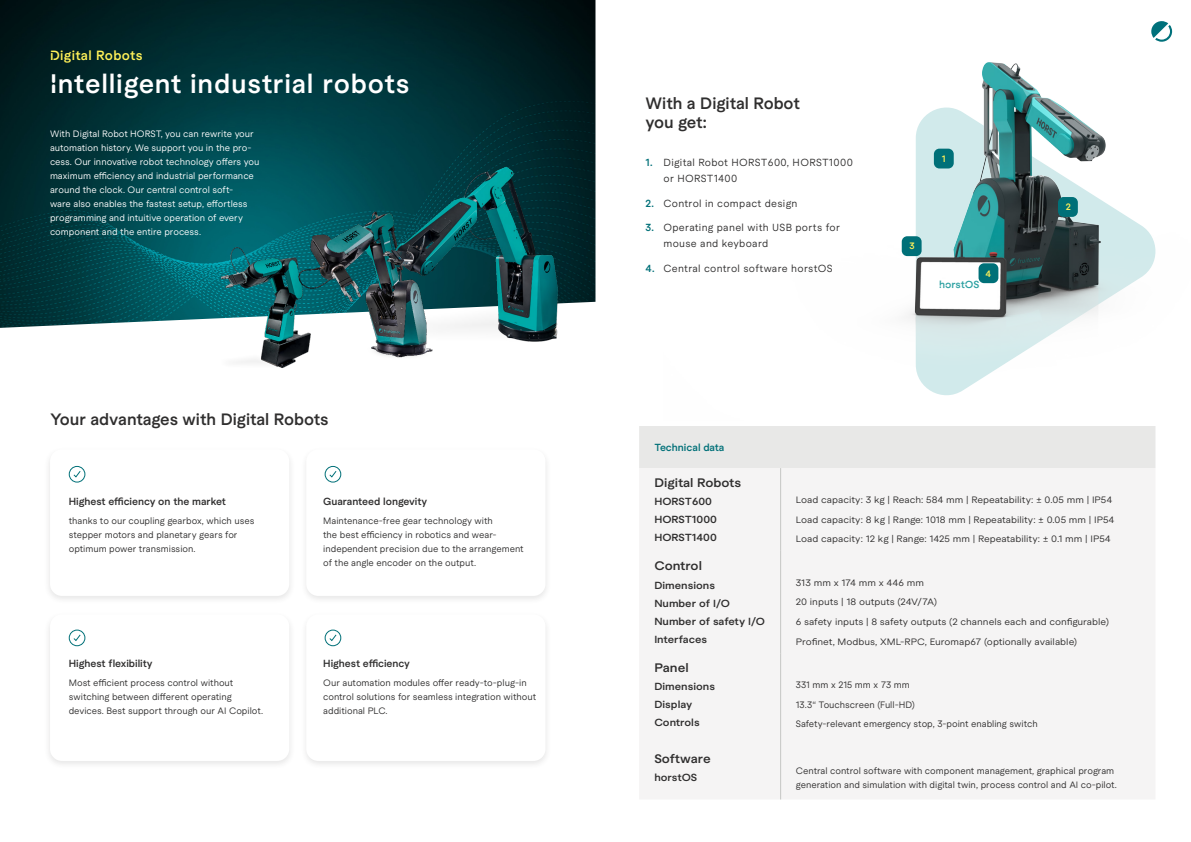
<style>
.page{position:relative;width:1191px;height:842px;background:#fff}
.page>*{position:absolute;margin:0;border:0;box-sizing:border-box;transform-origin:0 0}
.t1{font:600 26px "Macan";letter-spacing:.03em;color:#fff}
.t2{font:600 16px/19.2px "Macan";letter-spacing:-.005em;color:#2f2e2e}
.t3{font:600 13px "Macan";letter-spacing:.03em;color:#fff158}
.t4{font:600 12px "Macan";color:#2f2e2e;scale:1.07 1}
.t5{font:10px/16px "Macan";letter-spacing:.03em;color:#2f2e2e}
.t6{font:600 10px/18px "Macan";color:#2f2e2e;scale:1.07 1}
.t7{font:600 10px "Macan";color:#2f2e2e}
.t8{font:600 10px "Macan";color:#007078}
.t9{font:600 10px "Macan";color:#2ea1a2}
.t10{font:9px/14px "Macan";color:#2f2e2e}
.t11{font:9px/19.7px "Macan";color:#2f2e2e;scale:1.07 1}
.t12{font:9px/14px "Macan";color:#fff}
.t13{font:600 9px "Macan";color:#fff158}
.s1{font-family:"Macan Stencil"}
.s2{font-weight:600;color:#007078}
</style>
<div class="page">
<img style="left:0;top:0;width:595px;height:328px">
<div style="left:44px;top:446px;width:251px;height:159px;background:#fafafa"></div>
<div style="left:50px;top:449px;width:239px;height:147px;background:#fff;border-radius:12px"></div>
<div style="left:44px;top:611px;width:251px;height:159px;background:#fafafa"></div>
<div style="left:50px;top:614px;width:239px;height:147px;background:#fff;border-radius:12px"></div>
<div style="left:300px;top:446px;width:251px;height:159px;background:#fafafa"></div>
<div style="left:306px;top:449px;width:239px;height:147px;background:#fff;border-radius:12px"></div>
<div style="left:300px;top:611px;width:251px;height:159px;background:#fafafa"></div>
<div style="left:306px;top:614px;width:239px;height:147px;background:#fff;border-radius:12px"></div>
<div style="left:69px;top:630px;width:16px;height:16px;border:1px solid #007078;border-radius:50%"></div>
<svg style="left:73px;top:634px;width:8px;height:7px"></svg>
<div style="left:325px;top:466px;width:16px;height:17px;border:1px solid #007078;border-radius:50%"></div>
<svg style="left:329px;top:471px;width:8px;height:7px"></svg>
<div style="left:69px;top:466px;width:16px;height:17px;border:1px solid #007078;border-radius:50%"></div>
<svg style="left:73px;top:471px;width:8px;height:7px"></svg>
<div style="left:325px;top:630px;width:16px;height:16px;border:1px solid #007078;border-radius:50%"></div>
<svg style="left:329px;top:634px;width:8px;height:8px"></svg>
<img style="left:219px;top:246px;width:77px;height:122px">
<img style="left:296px;top:206px;width:137px;height:152px">
<img style="left:377px;top:152px;width:189px;height:193px">
<img style="left:906px;top:21px;width:267px;height:375px">
<div style="left:1058px;top:197px;width:19px;height:20px;background:#007078;border-radius:5px"></div>
<div style="left:901px;top:236px;width:20px;height:20px;background:#007078;border-radius:5px"></div>
<div style="left:934px;top:149px;width:19px;height:19px;background:#007078;border-radius:5px"></div>
<svg style="left:932px;top:278px;width:54px;height:14px"></svg>
<div style="left:978px;top:263px;width:20px;height:20px;background:#007078;border-radius:5px"></div>
<div style="left:639px;top:426px;width:516px;height:42px;background:#e8e8e7"></div>
<div style="left:640px;top:468px;width:515px;height:331px;background:#f5f4f4"></div>
<hr style="left:780px;top:468px;width:1px;height:83px;background:#c5c6c4">
<hr style="left:780px;top:551px;width:1px;height:102px;background:#c5c6c4">
<hr style="left:780px;top:653px;width:1px;height:83px;background:#c5c6c4">
<hr style="left:780px;top:736px;width:1px;height:63px;background:#c5c6c4">
<h3 class="t3" style="left:50px;top:45px;width:94px"><span class="s1">D</span>igital Robots</h3>
<h1 class="t1" style="left:50px;top:64px;width:361px"><span class="s1">I</span>ntelligent industrial robots</h1>
<p class="t12" style="left:50px;top:126px;width:211px">With Digital Robot HORST, you can rewrite your automation history. We support you in the pro&shy;cess. Our innovative robot technology offers you maximum efficiency and industrial performance around the clock. Our central control soft-<br>ware also enables the fastest setup, effortless programming and intuitive operation of every component and the entire process.</p>
<h2 class="t2" style="left:50px;top:409px;width:280px">Your advantages with Digital Robots</h2>
<p class="t7" style="left:69px;top:494px;width:159px">Highest efficiency on the market</p>
<p class="t7" style="left:323px;top:494px;width:105px">Guaranteed longevity</p>
<p class="t10" style="left:69px;top:513px;width:187px">thanks to our coupling gearbox, which uses stepper motors and planetary gears for optimum power transmission.</p>
<p class="t10" style="left:323px;top:513px;width:202px">Maintenance-free gear technology with<br>the best efficiency in robotics and wear&shy;independent precision due to the arrangement of the angle encoder on the output.</p>
<p class="t7" style="left:69px;top:655px;width:85px">Highest flexibility</p>
<p class="t7" style="left:323px;top:655px;width:88px">Highest efficiency</p>
<p class="t10" style="left:69px;top:676px;width:196px">Most efficient process control without switching between different operating devices. Best support through our AI Copilot.</p>
<p class="t10" style="left:323px;top:676px;width:214px">Our automation modules offer ready-to-plug-in control solutions for seamless integration without additional PLC.</p>
<h2 class="t2" style="left:645px;top:92px;width:156px">With a Digital Robot you get:</h2>
<p class="t5" style="left:663px;top:154px;width:191px;text-indent:-18px"><span class="s2">1.</span> Digital Robot HORST600, HORST1000 or HORST1400</p>
<p class="t5" style="left:645px;top:195px;width:153px"><span class="s2">2.</span> Control in compact design</p>
<p class="t5" style="left:663px;top:219px;width:178px;text-indent:-18px"><span class="s2">3.</span> Operating panel with USB ports for mouse and keyboard</p>
<p class="t5" style="left:645px;top:260px;width:189px"><span class="s2">4.</span> Central control software horstOS</p>
<p class="t13" style="left:942px;top:152px;width:5px">1</p>
<p class="t13" style="left:909px;top:239px;width:7px">3</p>
<p class="t13" style="left:985px;top:267px;width:7px">4</p>
<p class="t9" style="left:939px;top:277px;width:42px;rotate:1deg"><span class="s1">ho</span>rst<span class="s1">O</span>S</p>
<p class="t13" style="left:1065px;top:200px;width:7px">2</p>
<p class="t8" style="left:654px;top:440px;width:72px">Technical data</p>
<h3 class="t4" style="left:654px;top:474px;width:83px">Digital Robots</h3>
<p class="t6" style="left:654px;top:492px;width:60px">HORST600<br>HORST1000<br>HORST1400</p>
<p class="t11" style="left:796px;top:489px;width:299px">Load capacity: 3 kg | Reach: 584 mm | Repeatability: ± 0.05 mm | IP54<br>Load capacity: 8 kg | Range: 1018 mm | Repeatability: ± 0.05 mm | IP54<br>Load capacity: 12 kg | Range: 1425 mm | Repeatability: ± 0.1 mm | IP54</p>
<h3 class="t4" style="left:654px;top:557px;width:46px">Control</h3>
<p class="t6" style="left:654px;top:575px;width:105px">Dimensions<br>Number of I/O<br>Number of safety I/O<br>Interfaces</p>
<p class="t11" style="left:796px;top:572px;width:294px">313 mm x 174 mm x 446 mm<br>20 inputs | 18 outputs (24V/7A)<br>6 safety inputs | 8 safety outputs (2 channels each and configurable)<br>Profinet, Modbus, XML-RPC, Euromap67 (optionally available)</p>
<h3 class="t4" style="left:654px;top:659px;width:34px">Panel</h3>
<p class="t6" style="left:654px;top:677px;width:58px">Dimensions<br>Display<br>Controls</p>
<p class="t10" style="left:796px;top:674px;width:243px;line-height:19.7px">331 mm x 215 mm x 73 mm<br>13.3“ Touchscreen (Full-HD)<br>Safety-relevant emergency stop, 3-point enabling switch</p>
<h3 class="t4" style="left:654px;top:750px;width:54px">Software</h3>
<p class="t6" style="left:654px;top:768px;width:42px">horstOS</p>
<p class="t10" style="left:796px;top:763px;width:323px">Central control software with component management, graphical program generation and simulation with digital twin, process control and AI co-pilot.</p>
</div>
